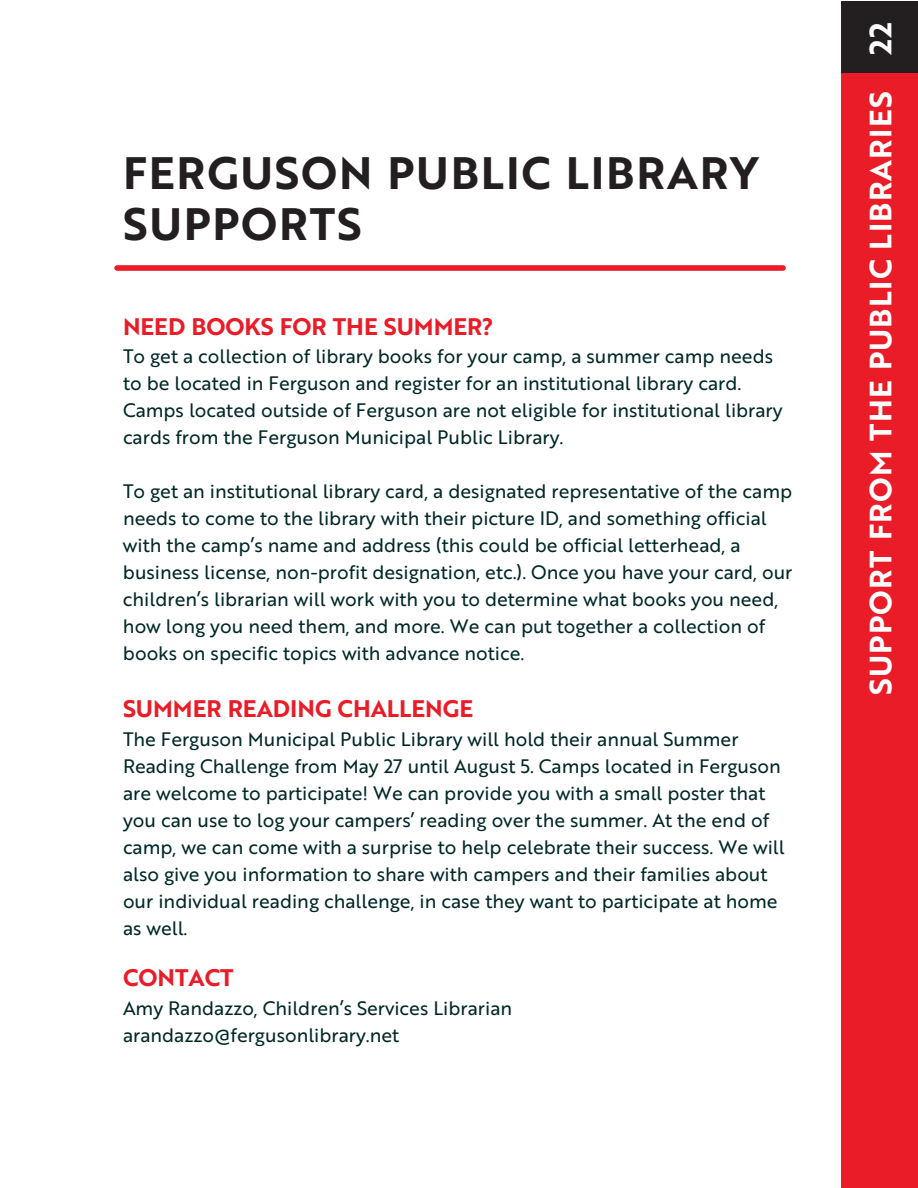
<style>
.page{position:relative;width:918px;height:1188px;background:#fff}
.page>*{position:absolute;margin:0;border:0;box-sizing:border-box;transform-origin:0 0}
.t1{font:44.25px/51.8px "Brother 1816 Bold";letter-spacing:.04em;color:#231f20}
.t2{font:30px "Brother 1816 Bold";letter-spacing:.04em;color:#fff}
.t3{font:23.4px "Brother 1816 Bold";color:#e91c28}
.t4{font:18.9px/27px "Brother 1816 Regular";color:#002727}
</style>
<div class="page">
<div style="left:117px;top:265px;width:666px;height:6px;background:#e91c28"></div>
<div style="left:842px;top:1px;width:76px;height:1186px;background:#e91c28"></div>
<div style="left:842px;top:1px;width:76px;height:72px;background:#231f20"></div>
<h1 class="t1" style="left:123px;top:144px;width:637px">FERGUSON PUBLIC LIBRARY<br>SUPPORTS</h1>
<p class="t3" style="left:123px;top:309px;width:372px">NEED BOOKS FOR THE SUMMER?</p>
<p class="t4" style="left:123px;top:342px;width:661px">To get a collection of library books for your camp, a summer camp needs to be located in Ferguson and register for an institutional library card.<br>Camps located outside of Ferguson are not eligible for institutional library cards from the Ferguson Municipal Public Library.</p>
<p class="t4" style="left:123px;top:477px;width:671px">To get an institutional library card, a designated representative of the camp needs to come to the library with their picture ID, and something official with the camp’s name and address (this could be official letterhead, a business license, non-profit designation, etc.). Once you have your card, our children’s librarian will work with you to determine what books you need, how long you need them, and more. We can put together a collection of books on specific topics with advance notice.</p>
<p class="t3" style="left:123px;top:692px;width:352px">SUMMER READING CHALLENGE</p>
<p class="t4" style="left:123px;top:724px;width:663px">The Ferguson Municipal Public Library will hold their annual Summer Reading Challenge from May 27 until August 5. Camps located in Ferguson are welcome to participate! We can provide you with a small poster that you can use to log your campers’ reading over the summer. At the end of camp, we can come with a surprise to help celebrate their success. We will also give you information to share with campers and their families about our individual reading challenge, in case they want to participate at home as well.</p>
<p class="t3" style="left:123px;top:961px;width:112px">CONTACT</p>
<p class="t4" style="left:123px;top:993px;width:391px">Amy Randazzo, Children’s Services Librarian arandazzo@fergusonlibrary.net</p>
<h2 class="t2" style="left:859px;top:55px;width:34px;rotate:-90deg">22</h2>
<h2 class="t2" style="left:859px;top:695px;width:604px;rotate:-90deg">SUPPORT FROM THE PUBLIC LIBRARIES</h2>
</div>
